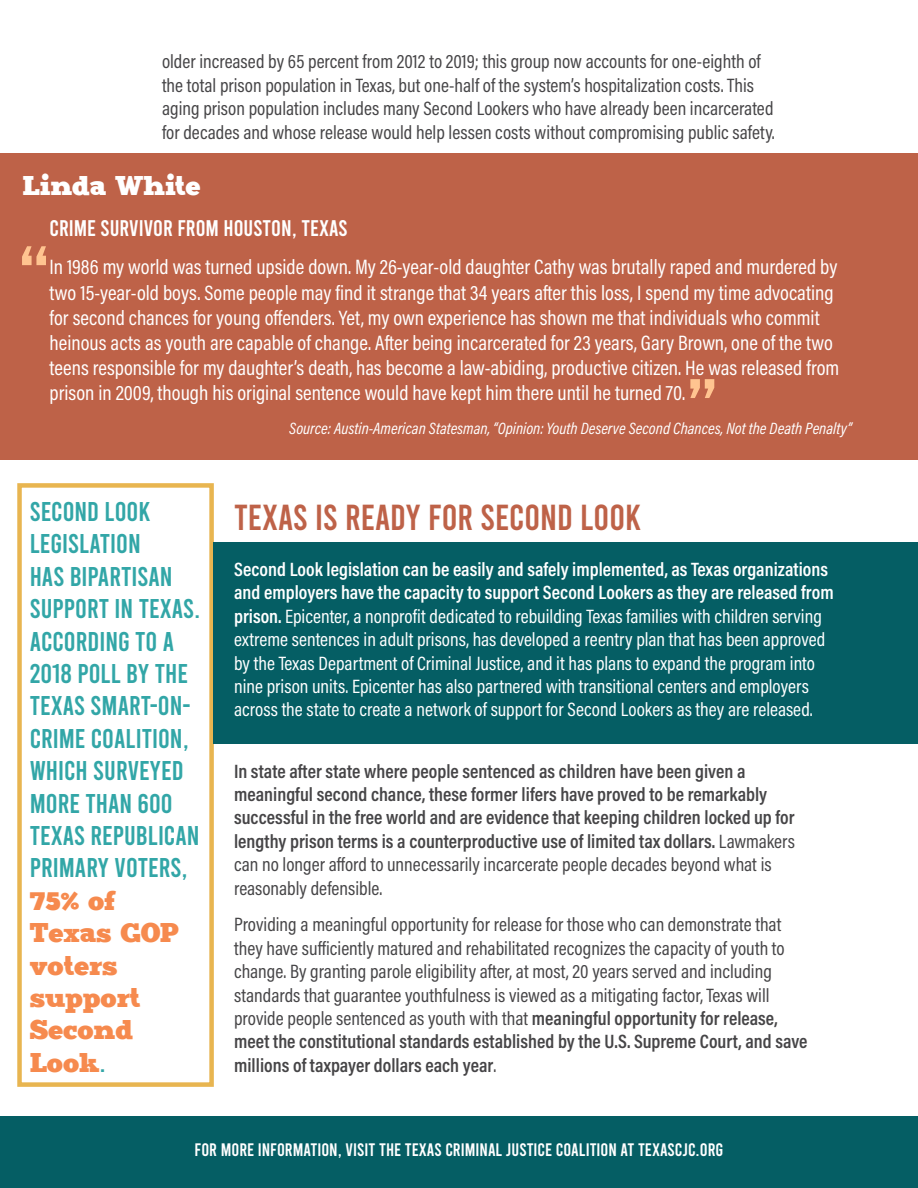
<style>
.page{position:relative;width:918px;height:1188px;background:#fff}
.page>*{position:absolute;margin:0;border:0;box-sizing:border-box;transform-origin:0 0}
.t1{font:90px "Bebas";color:#fff}
.t2{font:36px "Bebas";color:#be6248}
.t3{font:27px/32.4px "Bebas";color:#32a6a7}
.t4{font:27px/32.4px "Merit";color:#f68a4e}
.t5{font:27px "Merit";color:#fff}
.t6{font:22.5px "Bebas";color:#fff}
.t7{font:21px/25.2px "Acumin Variable Concept";letter-spacing:-.095em;color:#fff}
.t8{font:19.5px/23.4px "Acumin Variable Concept";letter-spacing:-.085em;color:#464547}
.t9{font:19.5px/23.4px "Acumin Variable Concept";letter-spacing:-.085em;color:#fff}
.t10{font:18px "Bebas";color:#fff}
.t11{font:16.5px "Acumin Variable Concept";letter-spacing:-.105em;color:#fff}
.s1{font-family:"Bebas";color:#32a6a7}
</style>
<div class="page">
<div style="left:0;top:153px;width:918px;height:307px;background:#be6248"></div>
<div style="left:0;top:1116px;width:918px;height:72px;background:#055e64"></div>
<div style="left:17px;top:483px;width:197px;height:604px;border:4px solid #e8b550"></div>
<div style="left:214px;top:542px;width:704px;height:202px;background:#055e64"></div>
<p class="t8" style="left:162px;top:49px;width:615px">older increased by 65 percent from 2012 to 2019; this group now accounts for one-eighth of the total prison population in Texas, but one-half of the system’s hospitalization costs. This aging prison population includes many Second Lookers who have already been incarcerated for decades and whose release would help lessen costs without compromising public safety.</p>
<h3 class="t5" style="left:23px;top:171px;width:180px">Linda White</h3>
<p class="t6" style="left:50px;top:217px;width:61px">CRIME SURVIVOR</p>
<p class="t6" style="left:177px;top:217px;width:57px">FRO M HOUSTON</p>
<p class="t6" style="left:292px;top:217px;width:48px">, TEXAS</p>
<p class="t7" style="left:50px;top:254px;width:795px">In 1986 my world was turned upside down. My 26-year-old daughter Cathy was brutally raped and murdered by two 15-year-old boys. Some people may find it strange that 34 years after this loss, I spend my time advocating for second chances for young offenders. Yet, my own experience has shown me that individuals who commit heinous acts as youth are capable of change. After being incarcerated for 23 years, Gary Brown, one of the two teens responsible for my daughter’s death, has become a law-abiding, productive citizen. He was released from prison in 2009, though his original sentence would have kept him there until he turned 70.</p>
<p class="t11" style="left:289px;top:417px;width:565px">Source: Austin-American Statesman, “Opinion: Youth Deserve Second Chances, Not the Death Penalty”</p>
<h1 class="t1" style="left:16px;top:233px;width:37px">“</h1>
<h1 class="t1" style="left:685px;top:366px;width:37px">”</h1>
<h3 class="t3" style="left:30px;top:495px;width:23px">SECON</h3>
<h3 class="t3" style="left:30px;top:495px;width:122px;text-indent:58px">D LOO K<br>LEGISLATION<br>HAS BIPARTISAN<br>SUPPORT</h3>
<h3 class="t3" style="left:115px;top:593px;width:87px">IN TEXAS.</h3>
<h3 class="t3" style="left:30px;top:625px;width:24px">ACCOR</h3>
<h3 class="t3" style="left:30px;top:625px;width:162px;text-indent:58px">DING TOA<br>2018 POLL BY THE<br>TEXAS SMART-ON-<br>CRIME COALITION</h3>
<h3 class="t3" style="left:183px;top:722px;width:8px">,</h3>
<h3 class="t3" style="left:30px;top:755px;width:76px">WHICH SURVEYE</h3>
<h3 class="t3" style="left:30px;top:755px;width:155px;text-indent:142px">D<br>MORE THAN 600<br>TEXAS REPU BLICAN<br>PRIMARY VOTERS</h3>
<h3 class="t3" style="left:182px;top:852px;width:8px">,</h3>
<h3 class="t4" style="left:30px;top:885px;width:150px">75% of<br>Texas GOP voters support<br>Second<br>Look<span class="s1">.</span></h3>
<h2 class="t2" style="left:234px;top:499px;width:262px">TEXAS IS READYFOR SECON</h2>
<h2 class="t2" style="left:557px;top:499px;width:86px">D LOOK</h2>
<p class="t9" style="left:234px;top:557px;width:604px">Second Look legislation can be easily and safely implemented, as Texas organizations and employers have the capacity to support Second Lookers as they are released from prison. Epicenter, a nonprofit dedicated to rebuilding Texas families with children serving extreme sentences in adult prisons, has developed a reentry plan that has been approved by the Texas Department of Criminal Justice, and it has plans to expand the program into nine prison units. Epicenter has also partnered with transitional centers and employers across the state to create a network of support for Second Lookers as they are released.</p>
<p class="t8" style="left:234px;top:758px;width:564px">In state after state where people sentenced as children have been given a meaningful second chance, these former lifers have proved to be remarkably successful in the free world and are evidence that keeping children locked up for lengthy prison terms is a counterproductive use of limited tax dollars. Lawmakers can no longer afford to unnecessarily incarcerate people decades beyond what is reasonably defensible.</p>
<p class="t8" style="left:234px;top:912px;width:576px">Providing a meaningful opportunity for release for those who can demonstrate that they have sufficiently matured and rehabilitated recognizes the capacity of youth to change. By granting parole eligibility after, at most, 20 years served and including standards that guarantee youthfulness is viewed as a mitigating factor, Texas will provide people sentenced as youth with that meaningful opportunity for release, meet the constitutional standards established by the U.S. Supreme Court, and save millions of taxpayer dollars each year.</p>
<p class="t10" style="left:195px;top:1140px;width:71px">FOR MORE INFOR</p>
<p class="t10" style="left:293px;top:1140px;width:19px">MATION</p>
<p class="t10" style="left:338px;top:1140px;width:15px">, VISIT</p>
<p class="t10" style="left:379px;top:1140px;width:141px">THE TEXAS CRIMINAL JUSTICE</p>
<p class="t10" style="left:556px;top:1140px;width:37px">COALITION</p>
<p class="t10" style="left:621px;top:1140px;width:88px">AT TEXASCJC.ORG</p>
</div>
